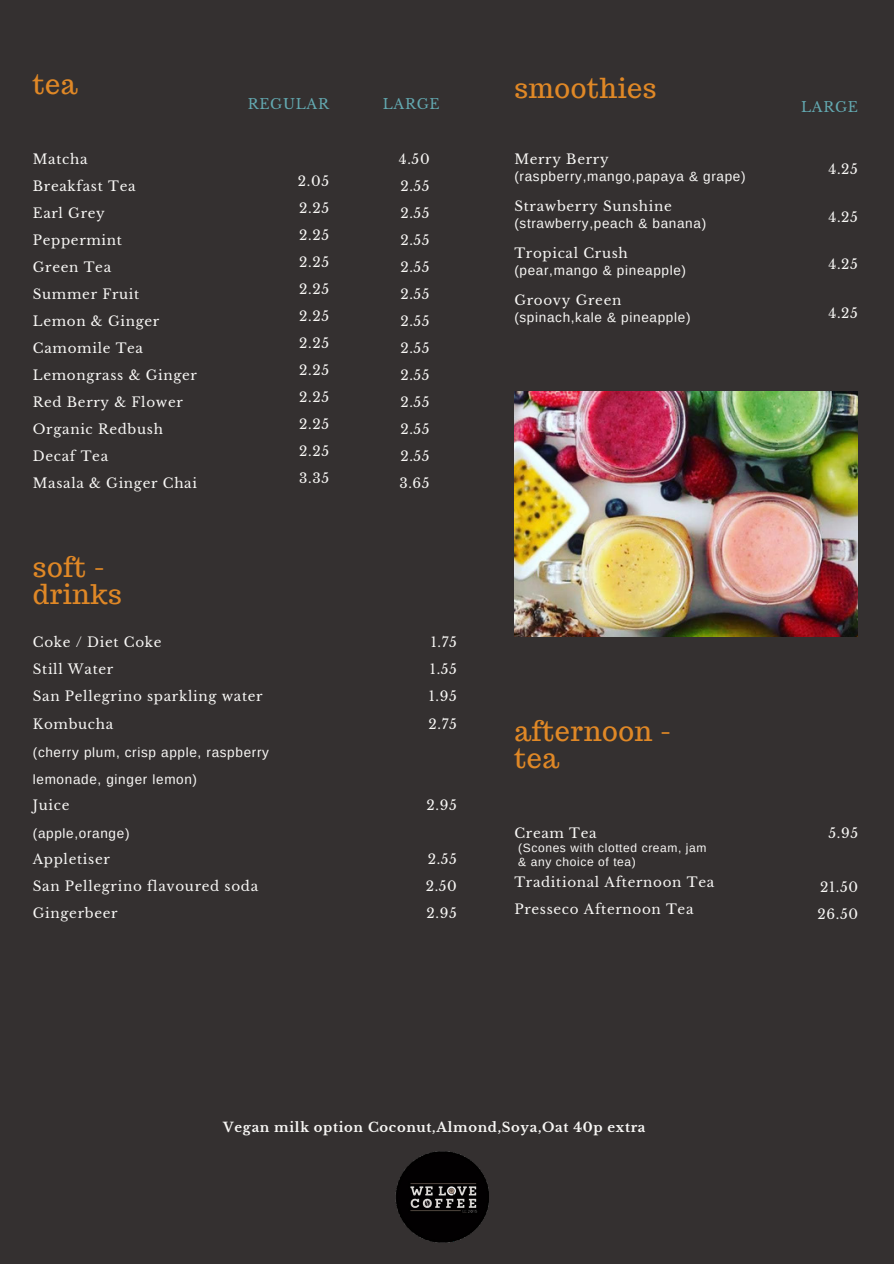
<style>
.page{position:relative;width:894px;height:1264px;background:#fff}
.page>*{position:absolute;margin:0;border:0;box-sizing:border-box;transform-origin:0 0}
.t1{font:27px "Trocchi";letter-spacing:.02em;color:#e08826}
.t2{font:13.95px "Libre Baskerville";letter-spacing:.05em;color:#63a9b1}
.t3{font:13.5px "Libre Baskerville";letter-spacing:.05em;color:#f8f7f5}
.t4{font:13.5px/27px "Arimo";letter-spacing:.05em;color:#f8f7f5}
.t5{font:700 13.2px "Libre Baskerville";letter-spacing:.05em;color:#f8f7f5}
.t6{font:12px "Arimo";letter-spacing:.05em;color:#f8f7f5}
</style>
<div class="page">
<div style="left:0;top:0;width:893px;height:1263px;background:#343030"></div>
<img style="left:395px;top:1151px;width:93px;height:91px">
<img style="left:514px;top:391px;width:343px;height:245px">
<p class="t1" style="left:33px;top:66px;width:46px">tea</p>
<p class="t3" style="left:33px;top:151px;width:56px">Matcha</p>
<p class="t3" style="left:33px;top:178px;width:104px">Breakfast Tea</p>
<p class="t3" style="left:33px;top:205px;width:73px">Earl Grey</p>
<p class="t3" style="left:33px;top:232px;width:91px">Peppermint</p>
<p class="t3" style="left:33px;top:259px;width:80px">Green Tea</p>
<p class="t3" style="left:33px;top:286px;width:108px">Summer Fruit</p>
<p class="t3" style="left:33px;top:313px;width:128px">Lemon &amp; Ginger</p>
<p class="t3" style="left:33px;top:340px;width:112px">Camomile Tea</p>
<p class="t3" style="left:33px;top:367px;width:166px">Lemongrass &amp; Ginger</p>
<p class="t3" style="left:33px;top:394px;width:151px">Red Berry &amp; Flower</p>
<p class="t3" style="left:33px;top:421px;width:132px">Organic Redbush</p>
<p class="t3" style="left:33px;top:448px;width:77px">Decaf Tea</p>
<p class="t3" style="left:33px;top:475px;width:166px">Masala &amp; Ginger Chai</p>
<p class="t2" style="left:248px;top:96px;width:83px">REGULAR</p>
<p class="t3" style="left:298px;top:173px;width:33px">2.05</p>
<p class="t3" style="left:299px;top:200px;width:31px">2.25</p>
<p class="t3" style="left:299px;top:227px;width:31px">2.25</p>
<p class="t3" style="left:299px;top:254px;width:31px">2.25</p>
<p class="t3" style="left:299px;top:281px;width:31px">2.25</p>
<p class="t3" style="left:299px;top:308px;width:31px">2.25</p>
<p class="t3" style="left:299px;top:335px;width:31px">2.25</p>
<p class="t3" style="left:299px;top:362px;width:31px">2.25</p>
<p class="t3" style="left:299px;top:389px;width:31px">2.25</p>
<p class="t3" style="left:299px;top:416px;width:31px">2.25</p>
<p class="t3" style="left:299px;top:443px;width:31px">2.25</p>
<p class="t3" style="left:299px;top:470px;width:31px">3.35</p>
<p class="t1" style="left:33px;top:549px;width:74px">soft -</p>
<p class="t1" style="left:33px;top:576px;width:91px">drinks</p>
<p class="t3" style="left:33px;top:634px;width:130px">Coke / Diet Coke</p>
<p class="t3" style="left:33px;top:661px;width:82px">Still Water</p>
<p class="t3" style="left:33px;top:688px;width:231px">San Pellegrino sparkling water</p>
<p class="t3" style="left:33px;top:715px;width:82px">Kombucha</p>
<p class="t4" style="left:33px;top:738px;width:237px">(cherry plum, crisp apple, raspberry lemonade, ginger lemon)</p>
<p class="t3" style="left:33px;top:796px;width:38px">Juice</p>
<p class="t4" style="left:33px;top:819px;width:98px">(apple,orange)</p>
<p class="t3" style="left:33px;top:850px;width:78px">Appletiser</p>
<p class="t3" style="left:33px;top:877px;width:227px">San Pellegrino flavoured soda</p>
<p class="t3" style="left:33px;top:904px;width:86px">Gingerbeer</p>
<p class="t2" style="left:382px;top:96px;width:58px">LARGE</p>
<p class="t3" style="left:398px;top:151px;width:32px">4.50</p>
<p class="t3" style="left:400px;top:178px;width:31px">2.55</p>
<p class="t3" style="left:400px;top:205px;width:31px">2.55</p>
<p class="t3" style="left:400px;top:232px;width:31px">2.55</p>
<p class="t3" style="left:400px;top:259px;width:31px">2.55</p>
<p class="t3" style="left:400px;top:286px;width:31px">2.55</p>
<p class="t3" style="left:400px;top:313px;width:31px">2.55</p>
<p class="t3" style="left:400px;top:340px;width:31px">2.55</p>
<p class="t3" style="left:400px;top:367px;width:31px">2.55</p>
<p class="t3" style="left:400px;top:394px;width:31px">2.55</p>
<p class="t3" style="left:400px;top:421px;width:31px">2.55</p>
<p class="t3" style="left:400px;top:448px;width:31px">2.55</p>
<p class="t3" style="left:399px;top:475px;width:32px">3.65</p>
<p class="t3" style="left:431px;top:634px;width:28px">1.75</p>
<p class="t3" style="left:430px;top:661px;width:28px">1.55</p>
<p class="t3" style="left:429px;top:688px;width:29px">1.95</p>
<p class="t3" style="left:428px;top:715px;width:30px">2.75</p>
<p class="t3" style="left:426px;top:796px;width:32px">2.95</p>
<p class="t3" style="left:427px;top:850px;width:31px">2.55</p>
<p class="t3" style="left:425px;top:877px;width:33px">2.50</p>
<p class="t3" style="left:426px;top:904px;width:32px">2.95</p>
<p class="t1" style="left:514px;top:71px;width:144px">smoothies</p>
<p class="t3" style="left:514px;top:150px;width:96px">Merry Berry</p>
<p class="t4" style="left:514px;top:162px;width:233px">(raspberry,mango,papaya &amp; grape)</p>
<p class="t3" style="left:514px;top:198px;width:159px">Strawberry Sunshine</p>
<p class="t4" style="left:514px;top:210px;width:193px">(strawberry,peach &amp; banana)</p>
<p class="t3" style="left:514px;top:245px;width:115px">Tropical Crush</p>
<p class="t4" style="left:514px;top:257px;width:173px">(pear,mango &amp; pineapple)</p>
<p class="t3" style="left:514px;top:292px;width:108px">Groovy Green</p>
<p class="t4" style="left:514px;top:304px;width:177px">(spinach,kale &amp; pineapple)</p>
<p class="t2" style="left:800px;top:98px;width:58px">LARGE</p>
<p class="t3" style="left:828px;top:160px;width:31px">4.25</p>
<p class="t3" style="left:828px;top:209px;width:31px">4.25</p>
<p class="t3" style="left:828px;top:256px;width:31px">4.25</p>
<p class="t3" style="left:828px;top:304px;width:31px">4.25</p>
<p class="t1" style="left:514px;top:713px;width:159px">afternoon -</p>
<p class="t1" style="left:514px;top:740px;width:46px">tea</p>
<p class="t3" style="left:514px;top:825px;width:84px">Cream Tea</p>
<p class="t6" style="left:518px;top:841px;width:190px">(Scones with clotted cream, jam</p>
<p class="t6" style="left:518px;top:855px;width:119px">&amp; any choice of tea)</p>
<p class="t3" style="left:514px;top:874px;width:201px">Traditional Afternoon Tea</p>
<p class="t3" style="left:514px;top:901px;width:181px">Presseco Afternoon Tea</p>
<p class="t3" style="left:828px;top:824px;width:31px">5.95</p>
<p class="t3" style="left:820px;top:878px;width:39px">21.50</p>
<p class="t3" style="left:817px;top:905px;width:42px">26.50</p>
<p class="t5" style="left:223px;top:1118px;width:423px">Vegan milk option Coconut,Almond,Soya,Oat 40p extra</p>
</div>
